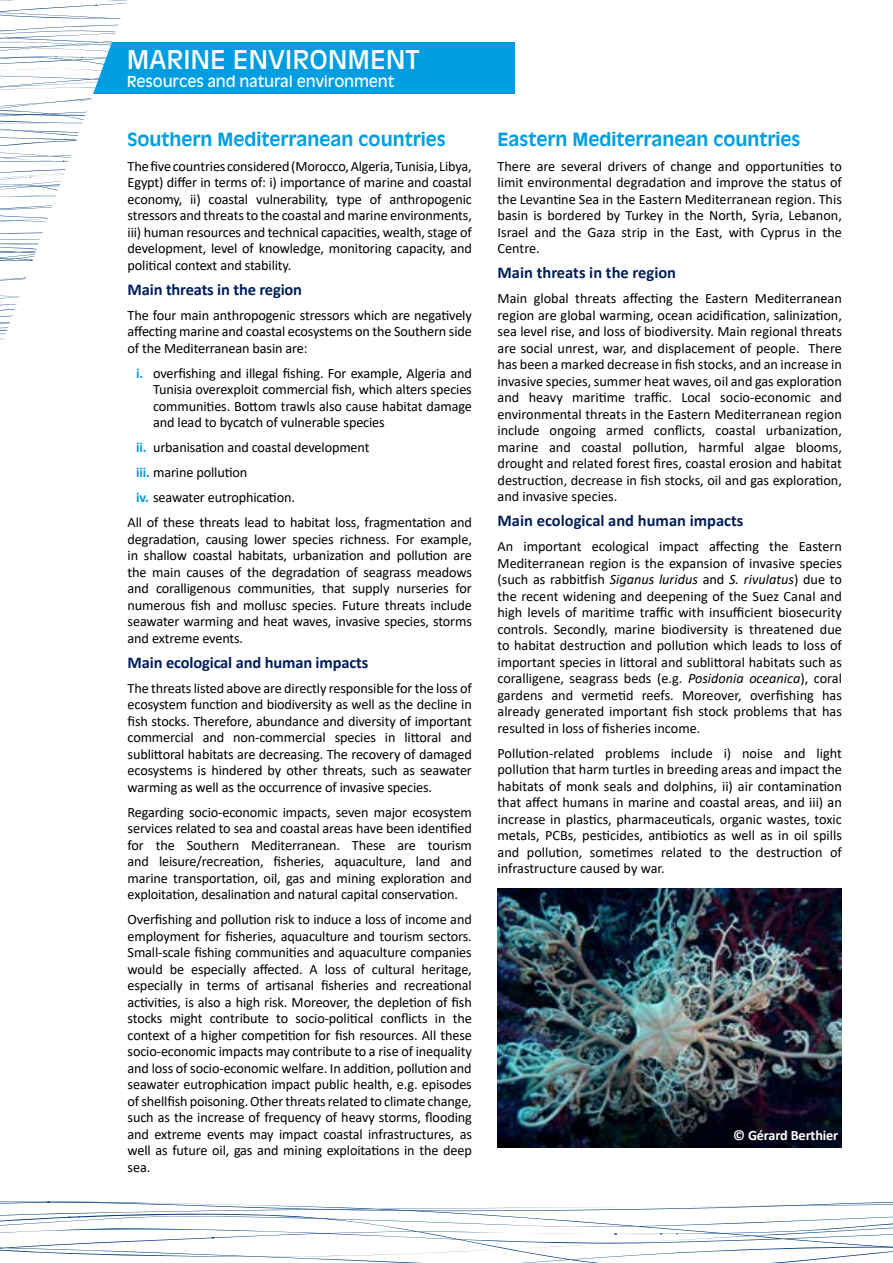
<style>
.page{position:relative;width:893px;height:1263px;background:#fff}
.page>*{position:absolute;margin:0;border:0;box-sizing:border-box;transform-origin:0 0}
.t1{font:25.5px "Antique Olive Std";color:#fff}
.t2{font:700 18px "Antique Olive Std";color:#009ee0}
.t3{font:700 16.5px "Calibri";letter-spacing:-.01em;color:#001f5b}
.t4{font:15px "Antique Olive Std";letter-spacing:-.01em;color:#fff}
.t5{font:14.25px/16.5px "Calibri";letter-spacing:-.01em;color:#000;text-align:justify}
.t6{font:700 14.25px "Calibri";letter-spacing:-.01em;color:#fff}
.s1{font-weight:700;color:#009ee0}
.s2{font-style:italic}
</style>
<div class="page">
<svg style="left:0;top:0;width:135px;height:340px"></svg>
<svg style="left:71px;top:172px;width:9px;height:3px"></svg>
<svg style="left:0;top:1201px;width:893px;height:62px"></svg>
<div style="left:127px;top:43px;width:387px;height:51px;background:#009ee0"></div>
<img style="left:497px;top:889px;width:345px;height:258px">
<h1 class="t1" style="left:127px;top:44px;width:295px">MARINE ENVIRONMENT</h1>
<p class="t4" style="left:127px;top:72px;width:269px">Resources and natural environment</p>
<p class="t2" style="left:128px;top:128px;width:320px">Southern Mediterranean countries</p>
<p class="t5" style="left:128px;top:157px;width:346px">The five countries considered (Morocco, Algeria, Tunisia, Libya, Egypt) differ in terms of: i) importance of marine and coastal economy, ii) coastal vulnerability, type of anthropogenic stressors and threats to the coastal and marine environments, iii) human resources and technical capacities, wealth, stage of development, level of knowledge, monitoring capacity, and political context and stability.</p>
<p class="t3" style="left:128px;top:278px;width:176px">Main threats in the region</p>
<p class="t5" style="left:128px;top:306px;width:346px">The four main anthropogenic stressors which are negatively affecting marine and coastal ecosystems on the Southern side of the Mediterranean basin are:</p>
<p class="t5" style="left:153px;top:364px;width:320px;text-indent:-17px"><span class="s1">i.</span> overfishing and illegal fishing. For example, Algeria and Tunisia overexploit commercial fish, which alters species communities. Bottom trawls also cause habitat damage and lead to bycatch of vulnerable species</p>
<p class="t5" style="left:136px;top:439px;width:235px"><span class="s1">ii.</span> urbanisation and coastal development</p>
<p class="t5" style="left:136px;top:464px;width:113px"><span class="s1">iii.</span> marine pollution</p>
<p class="t5" style="left:136px;top:489px;width:160px"><span class="s1">iv.</span> seawater eutrophication.</p>
<p class="t5" style="left:128px;top:514px;width:346px">All of these threats lead to habitat loss, fragmentation and</p>
<p class="t5" style="left:128px;top:530px;width:346px">degradation, causing lower species richness. For example, in shallow coastal habitats, urbanization and pollution are the main causes of the degradation of seagrass meadows and coralligenous communities, that supply nurseries for numerous fish and mollusc species. Future threats include seawater warming and heat waves, invasive species, storms and extreme events.</p>
<p class="t3" style="left:128px;top:651px;width:242px">Main ecological and human impacts</p>
<p class="t5" style="left:128px;top:679px;width:346px">The threats listed above are directly responsible for the loss of ecosystem function and biodiversity as well as the decline in fish stocks. Therefore, abundance and diversity of important commercial and non-commercial species in littoral and sublittoral habitats are decreasing. The recovery of damaged ecosystems is hindered by other threats, such as seawater warming as well as the occurrence of invasive species.</p>
<p class="t5" style="left:128px;top:803px;width:346px">Regarding socio-economic impacts, seven major ecosystem services related to sea and coastal areas have been identified for the Southern Mediterranean. These are tourism and leisure/recreation, fisheries, aquaculture, land and marine transportation, oil, gas and mining exploration and exploitation, desalination and natural capital conservation.</p>
<p class="t5" style="left:128px;top:911px;width:346px">Overfishing and pollution risk to induce a loss of income and employment for fisheries, aquaculture and tourism sectors.<br>Small-scale fishing communities and aquaculture companies would be especially affected. A loss of cultural heritage, especially in terms of artisanal fisheries and recreational activities, is also a high risk. Moreover, the depletion of fish stocks might contribute to socio-political conflicts in the context of a higher competition for fish resources. All these socio-economic impacts may contribute to a rise of inequality and loss of socio-economic welfare. In addition, pollution and seawater eutrophication impact public health, e.g. episodes of shellfish poisoning. Other threats related to climate change, such as the increase of frequency of heavy storms, flooding and extreme events may impact coastal infrastructures, as well as future oil, gas and mining exploitations in the deep sea.</p>
<p class="t2" style="left:497px;top:128px;width:304px">Eastern Mediterranean countries</p>
<p class="t5" style="left:497px;top:157px;width:346px">There are several drivers of change and opportunities to limit environmental degradation and improve the status of the Levantine Sea in the Eastern Mediterranean region. This basin is bordered by Turkey in the North, Syria, Lebanon, Israel and the Gaza strip in the East, with Cyprus in the Centre.</p>
<p class="t3" style="left:497px;top:261px;width:180px">Main threats in the region</p>
<p class="t5" style="left:497px;top:290px;width:346px">Main global threats affecting the Eastern Mediterranean region are global warming, ocean acidification, salinization, sea level rise, and loss of biodiversity. Main regional threats are social unrest, war, and displacement of people. There has been a marked decrease in fish stocks, and an increase in invasive species, summer heat waves, oil and gas exploration and heavy maritime traffic. Local socio-economic and environmental threats in the Eastern Mediterranean region include ongoing armed conflicts, coastal urbanization, marine and coastal pollution, harmful algae blooms, drought and related forest fires, coastal erosion and habitat destruction, decrease in fish stocks, oil and gas exploration, and invasive species.</p>
<p class="t3" style="left:497px;top:509px;width:247px">Main ecological and human impacts</p>
<p class="t5" style="left:497px;top:538px;width:346px">An important ecological impact affecting the Eastern Mediterranean region is the expansion of invasive species (such as rabbitfish <span class="s2">Siganus luridus</span> and <span class="s2">S. rivulatus</span>) due to the recent widening and deepening of the Suez Canal and high levels of maritime traffic with insufficient biosecurity controls. Secondly, marine biodiversity is threatened due to habitat destruction and pollution which leads to loss of important species in littoral and sublittoral habitats such as coralligene, seagrass beds (e.g. <span class="s2">Posidonia oceanica</span>), coral gardens and vermetid reefs. Moreover, overfishing has already generated important fish stock problems that has resulted in loss of fisheries income.</p>
<p class="t5" style="left:497px;top:744px;width:346px">Pollution-related problems include i) noise and light pollution that harm turtles in breeding areas and impact the habitats of monk seals and dolphins, ii) air contamination that affect humans in marine and coastal areas, and iii) an increase in plastics, pharmaceuticals, organic wastes, toxic metals, PCBs, pesticides, antibiotics as well as in oil spills and pollution, sometimes related to the destruction of infrastructure caused by war.</p>
<p class="t6" style="left:733px;top:1125px;width:107px">© Gérard Berthier</p>
</div>
